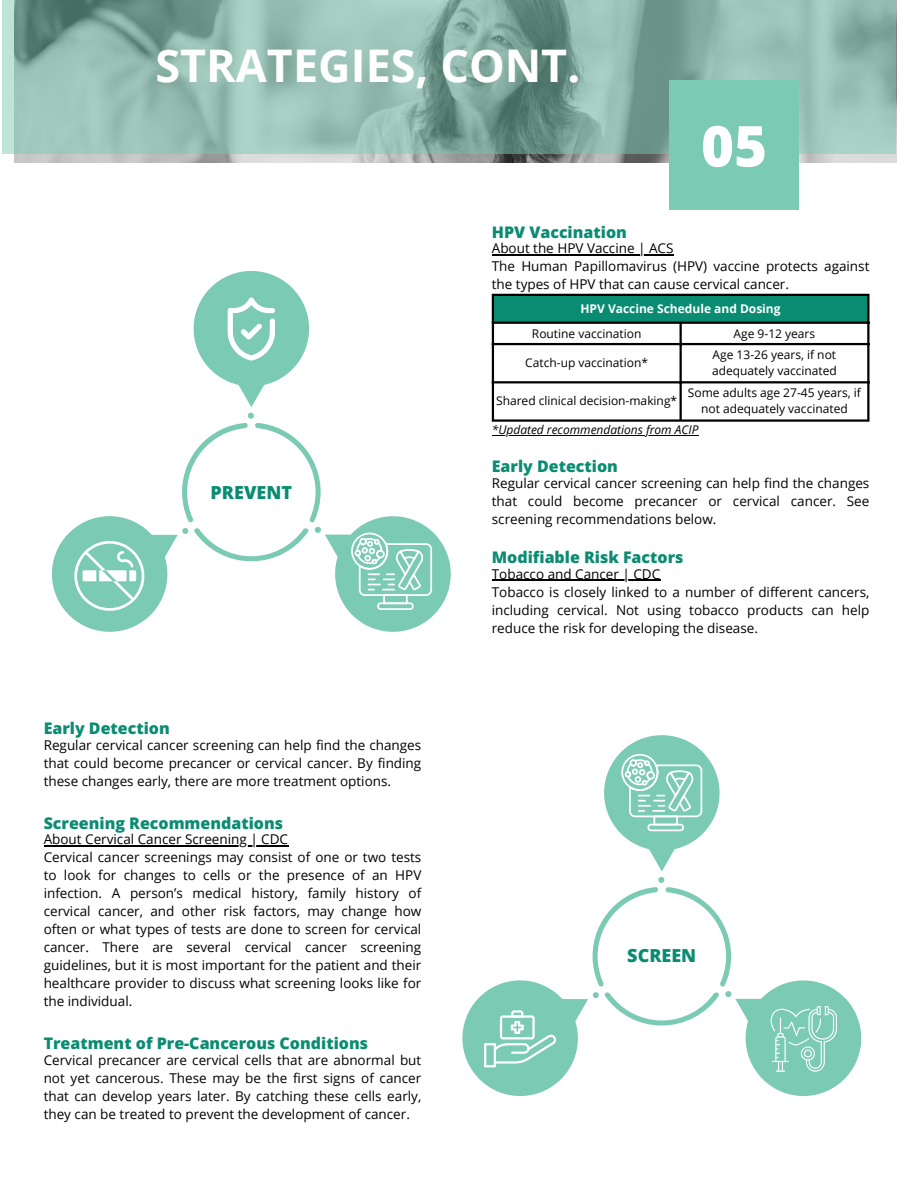
<style>
.page{position:relative;width:918px;height:1188px;background:#fff}
.page>*{position:absolute;margin:0;border:0;box-sizing:border-box;transform-origin:0 0}
.t1{font:800 56.4px "Open Sans";color:#fff}
.t2{font:700 45px "Open Sans";color:#fff}
.t3{font:800 18px "Open Sans";color:#0a8c73}
.t4{font:800 16.05px "Open Sans";color:#0a8c73}
.t5{font:13.5px/18px "Open Sans";color:#000;text-align:justify}
.t6{font:12px/16px "Open Sans";color:#000}
.t7{font:italic 12px "Open Sans";color:#000}
.t8{font:700 12px "Open Sans";color:#fff}
</style>
<div class="page">
<img style="left:14px;top:154px;width:882px;height:8px">
<svg style="left:3px;top:0;width:893px;height:154px;background:#8db4a8"></svg>
<div style="left:669px;top:80px;width:130px;height:130px;background:#7bcab3"></div>
<svg style="left:309px;top:454px;width:142px;height:178px"></svg>
<svg style="left:51px;top:271px;width:258px;height:361px"></svg>
<svg style="left:351px;top:533px;width:81px;height:77px;background:#9ad6c5"></svg>
<svg style="left:720px;top:919px;width:142px;height:177px"></svg>
<svg style="left:462px;top:735px;width:258px;height:361px"></svg>
<svg style="left:771px;top:1006px;width:66px;height:65px;background:#91d2bf"></svg>
<div style="left:493px;top:295px;width:376px;height:28px;background:#0a8c73"></div>
<hr style="left:492px;top:296px;width:2px;height:123px;background:#000">
<hr style="left:680px;top:324px;width:2px;height:95px;background:#000">
<hr style="left:867px;top:296px;width:2px;height:123px;background:#000">
<hr style="left:492px;top:294px;width:377px;height:2px;background:#000">
<hr style="left:492px;top:322px;width:377px;height:2px;background:#000">
<hr style="left:492px;top:343px;width:377px;height:2px;background:#000">
<hr style="left:492px;top:381px;width:377px;height:2px;background:#000">
<hr style="left:492px;top:419px;width:377px;height:3px;background:#000">
<hr style="left:492px;top:255px;width:182px;height:1px;background:#000">
<hr style="left:492px;top:580px;width:168px;height:1px;background:#000">
<hr style="left:44px;top:846px;width:244px;height:1px;background:#000">
<hr style="left:492px;top:435px;width:207px;height:1px;background:#000">
<p class="t2" style="left:155px;top:34px;width:426px">STRATEGIES, CONT.</p>
<p class="t4" style="left:492px;top:221px;width:137px">HPV Vaccination</p>
<p class="t1" style="left:701px;top:106px;width:68px">05</p>
<p class="t5" style="left:492px;top:239px;width:183px">About the HPV Vaccine | ACS</p>
<p class="t5" style="left:492px;top:257px;width:379px">The Human Papillomavirus (HPV) vaccine protects against the types of HPV that can cause cervical cancer.</p>
<p class="t8" style="left:580px;top:300px;width:202px">HPV Vaccine Schedule and Dosing</p>
<p class="t6" style="left:532px;top:325px;width:111px">Routine vaccination</p>
<p class="t6" style="left:734px;top:325px;width:83px">Age 9-12 years</p>
<p class="t6" style="left:525px;top:355px;width:124px">Catch-up vaccination*</p>
<p class="t6" style="left:712px;top:347px;width:126px">Age 13-26 years, if not adequately vaccinated</p>
<p class="t6" style="left:496px;top:393px;width:183px">Shared clinical decision-making*</p>
<p class="t6" style="left:688px;top:385px;width:174px;text-align:center">Some adults age 27-45 years, if not adequately vaccinated</p>
<p class="t3" style="left:211px;top:480px;width:83px">PREVENT</p>
<p class="t4" style="left:44px;top:717px;width:128px">Early Detection</p>
<p class="t5" style="left:44px;top:735px;width:379px">Regular cervical cancer screening can help find the changes that could become precancer or cervical cancer. By finding these changes early, there are more treatment options.</p>
<p class="t4" style="left:44px;top:811px;width:241px">Screening Recommendations</p>
<p class="t5" style="left:44px;top:830px;width:246px">About Cervical Cancer Screening | CDC</p>
<p class="t5" style="left:44px;top:848px;width:379px">Cervical cancer screenings may consist of one or two tests to look for changes to cells or the presence of an HPV infection. A person’s medical history, family history of cervical cancer, and other risk factors, may change how often or what types of tests are done to screen for cervical cancer. There are several cervical cancer screening guidelines, but it is most important for the patient and their healthcare provider to discuss what screening looks like for the individual.</p>
<p class="t4" style="left:44px;top:1032px;width:326px">Treatment of Pre-Cancerous Conditions</p>
<p class="t5" style="left:44px;top:1051px;width:379px">Cervical precancer are cervical cells that are abnormal but not yet cancerous. These may be the first signs of cancer that can develop years later. By catching these cells early, they can be treated to prevent the development of cancer.</p>
<p class="t7" style="left:492px;top:421px;width:208px">*Updated recommendations from ACIP</p>
<p class="t4" style="left:492px;top:455px;width:128px">Early Detection</p>
<p class="t5" style="left:492px;top:474px;width:379px">Regular cervical cancer screening can help find the changes that could become precancer or cervical cancer. See screening recommendations below.</p>
<p class="t4" style="left:492px;top:546px;width:193px">Modifiable Risk Factors</p>
<p class="t5" style="left:492px;top:564px;width:170px">Tobacco and Cancer | CDC</p>
<p class="t5" style="left:492px;top:582px;width:379px">Tobacco is closely linked to a number of different cancers, including cervical. Not using tobacco products can help reduce the risk for developing the disease.</p>
<p class="t3" style="left:627px;top:942px;width:70px">SCREEN</p>
</div>
